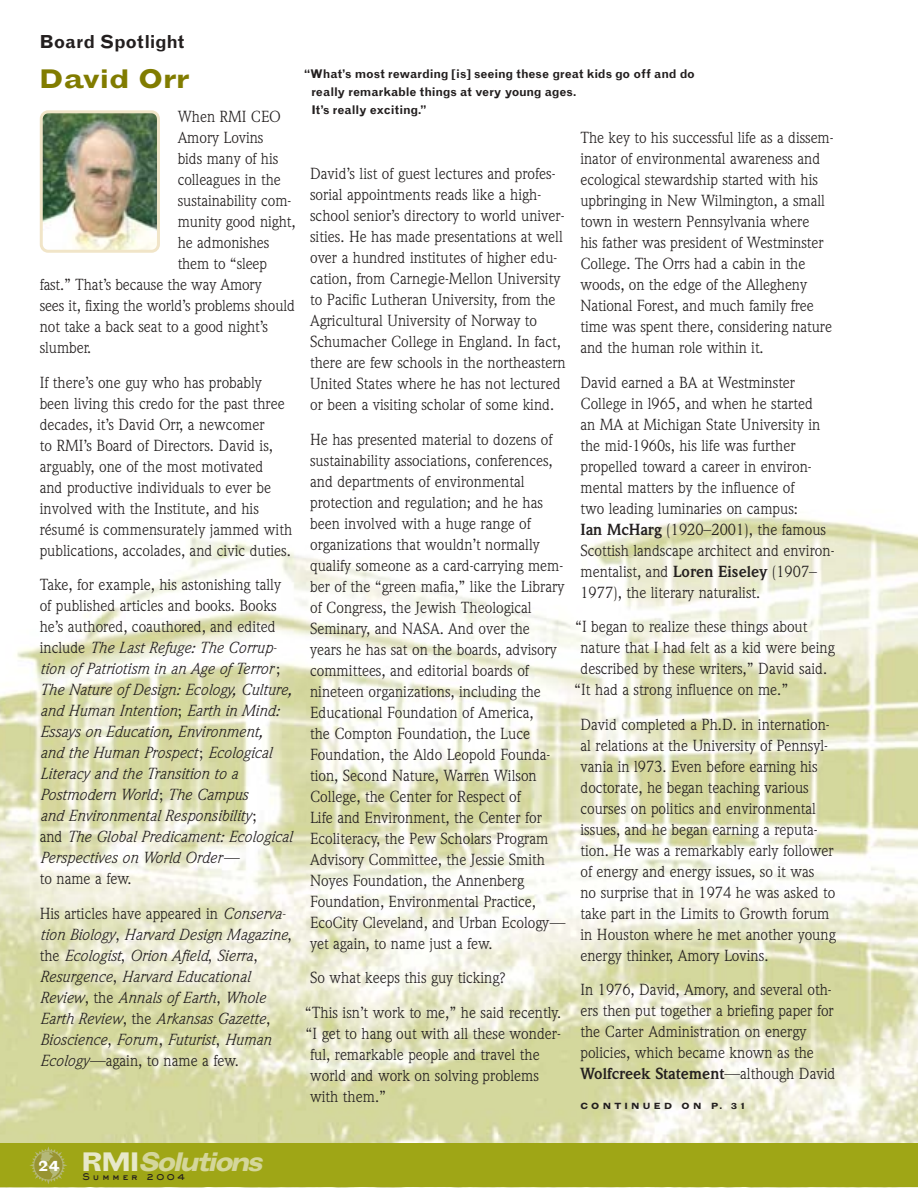
<style>
.page{position:relative;width:918px;height:1188px;background:#fff}
.page>*{position:absolute;margin:0;border:0;box-sizing:border-box;transform-origin:0 0}
.t1{font:italic 700 expanded 27px "Grotesque";color:#d4d69b}
.t2{font:700 expanded 27px "Grotesque";color:#817c00}
.t3{font:700 18px "Grotesque";color:#231f1f}
.t4{font:15.75px/21px "Weidemann";color:#231f1f}
.t5{font:italic 15.75px/21px "Weidemann";color:#231f1f}
.t6{font:700 expanded 15px "Grotesque";color:#fff}
.t7{font:700 12px/18px "Grotesque";letter-spacing:-.01em;color:#231f1f}
.t8{font:700 expanded 9px "Grotesque";letter-spacing:.365em;color:#231f1f}
.t9{font:9px "AT Sackers Heavy Gothic";letter-spacing:.265em;color:#231f1f}
.s1{font-style:normal}
.s2{font-weight:700}
.s3{font-style:normal;color:#e7e8c9}
</style>
<div class="page">
<img style="left:0;top:516px;width:917px;height:628px">
<img style="left:40px;top:110px;width:120px;height:143px">
<div style="left:0;top:1144px;width:917px;height:43px;background:#9fa616"></div>
<svg style="left:29px;top:1146px;width:38px;height:38px"></svg>
<p class="t3" style="left:39px;top:31px;width:147px">Board Spotlight</p>
<h1 class="t2" style="left:39px;top:62px;width:152px">David Orr</h1>
<p class="t4" style="left:178px;top:106px;width:104px">When RMI CEO</p>
<p class="t4" style="left:178px;top:127px;width:87px">Amory Lovins</p>
<p class="t4" style="left:178px;top:148px;width:102px">bids many of his</p>
<p class="t4" style="left:178px;top:169px;width:105px">colleagues in the</p>
<p class="t4" style="left:178px;top:190px;width:115px">sustainability com-</p>
<p class="t4" style="left:178px;top:211px;width:119px">munity good night,</p>
<p class="t4" style="left:178px;top:232px;width:93px">he admonishes</p>
<p class="t4" style="left:178px;top:253px;width:91px">them to “sleep</p>
<p class="t4" style="left:40px;top:274px;width:223px">fast.” That’s because the way Amory</p>
<p class="t4" style="left:40px;top:295px;width:257px">sees it, fixing the world’s problems should</p>
<p class="t4" style="left:40px;top:316px;width:230px">not take a back seat to a good night’s</p>
<p class="t4" style="left:40px;top:337px;width:53px">slumber.</p>
<p class="t4" style="left:40px;top:372px;width:254px">If there’s one guy who has probably been living this credo for the past three decades, it’s David Orr, a newcomer<br>to RMI’s Board of Directors. David is, arguably, one of the most motivated<br>and productive individuals to ever be involved with the Institute, and his résumé is commensurately jammed with publications, accolades, and civic duties.</p>
<p class="t5" style="left:40px;top:574px;width:254px"><span class="s1">Take, for example, his astonishing tally of published articles and books. Books he’s authored, coauthored, and edited include</span> The Last Refuge: The Corrup&shy;tion of Patriotism in an Age of Terror <span class="s1">; </span>The Nature of Design: Ecology, Culture, and Human Intention<span class="s1">;</span> Earth in Mind:<br>Essays on Education, Environment,<br>and the Human Prospect<span class="s1">;</span> Ecological Literacy and the Transition to a Postmodern World<span class="s1">;</span> The Campus<br>and Environmental Responsibility<span class="s1">;<br>and</span> The Global Predicament: Ecological Perspectives on World Order<span class="s1">—<br>to name a few.</span></p>
<p class="t5" style="left:40px;top:902px;width:253px"><span class="s1">His articles have appeared in</span> Conserva&shy;tion Biology<span class="s1">,</span> Harvard Design Magazine<span class="s1">, the</span> Ecologist<span class="s1">,</span> Orion Afield<span class="s1">,</span> Sierra<span class="s1">, </span>Resurgence<span class="s1">,</span> Harvard Educational Review<span class="s1">, the</span> Annals of Earth<span class="s1">,</span> Whole Earth Review<span class="s1">, the</span> Arkansas Gazette<span class="s1">, </span>Bioscience<span class="s1">,</span> Forum<span class="s1">,</span> Futurist<span class="s1">,</span> Human Ecology<span class="s1">—again, to name a few.</span></p>
<p class="t7" style="left:311px;top:65px;width:385px;text-indent:-8px">“What’s most rewarding [is] seeing these great kids go off and do really remarkable things at very young ages.<br>It’s really exciting.”</p>
<p class="t4" style="left:310px;top:163px;width:257px">David’s list of guest lectures and profes&shy;sorial appointments reads like a high&shy;school senior’s directory to world univer&shy;sities. He has made presentations at well over a hundred institutes of higher edu&shy;cation, from Carnegie-Mellon University to Pacific Lutheran University, from the Agricultural University of Norway to Schumacher College in England. In fact, there are few schools in the northeastern United States where he has not lectured or been a visiting scholar of some kind.</p>
<p class="t4" style="left:310px;top:429px;width:257px">He has presented material to dozens of sustainability associations, conferences, and departments of environmental protection and regulation; and he has been involved with a huge range of organizations that wouldn’t normally qualify someone as a card-carrying mem&shy;ber of the “green mafia,” like the Library of Congress, the Jewish Theological Seminary, and NASA. And over the<br>years he has sat on the boards, advisory committees, and editorial boards of nineteen organizations, including the Educational Foundation of America,<br>the Compton Foundation, the Luce Foundation, the Aldo Leopold Founda&shy;tion, Second Nature, Warren Wilson College, the Center for Respect of<br>Life and Environment, the Center for Ecoliteracy, the Pew Scholars Program Advisory Committee, the Jessie Smith Noyes Foundation, the Annenberg Foundation, Environmental Practice, EcoCity Cleveland, and Urban Ecology— yet again, to name just a few.</p>
<p class="t4" style="left:305px;top:960px;width:258px;line-height:34.5px;text-indent:5px">So what keeps this guy ticking?<br>“This isn’t work to me,” he said recently.</p>
<p class="t4" style="left:306px;top:1023px;width:257px">“I get to hang out with all these wonder&shy;ful, remarkable people and travel the world and work on solving problems with them.”</p>
<p class="t4" style="left:580px;top:127px;width:255px">The key to his successful life as a dissem&shy;inator of environmental awareness and ecological stewardship started with his upbringing in New Wilmington, a small town in western Pennsylvania where<br>his father was president of Westminster College. The Orrs had a cabin in the woods, on the edge of the Allegheny National Forest, and much family free time was spent there, considering nature and the human role within it.</p>
<p class="t4" style="left:580px;top:372px;width:256px">David earned a BA at Westminster College in l965, and when he started<br>an MA at Michigan State University in the mid-1960s, his life was further propelled toward a career in environ&shy;mental matters by the influence of<br>two leading luminaries on campus:<br><span class="s2">Ian McHarg</span> (1920–2001), the famous Scottish landscape architect and environ&shy;mentalist, and <span class="s2">Loren Eiseley</span> (1907– 1977), the literary naturalist.</p>
<p class="t4" style="left:575px;top:616px;width:234px">“I began to realize these things about</p>
<p class="t4" style="left:580px;top:637px;width:256px">nature that I had felt as a kid were being</p>
<p class="t4" style="left:580px;top:658px;width:248px">described by these writers,” David said.</p>
<p class="t4" style="left:574px;top:679px;width:216px">“It had a strong influence on me.”</p>
<p class="t4" style="left:580px;top:714px;width:257px">David completed a Ph.D. in internation&shy;al relations at the University of Pennsyl&shy;vania in l973. Even before earning his doctorate, he began teaching various courses on politics and environmental issues, and he began earning a reputa&shy;tion. He was a remarkably early follower of energy and energy issues, so it was<br>no surprise that in 1974 he was asked to take part in the Limits to Growth forum in Houston where he met another young energy thinker, Amory Lovins.</p>
<p class="t4" style="left:580px;top:979px;width:256px">In 1976, David, Amory, and several oth&shy;ers then put together a briefing paper for the Carter Administration on energy policies, which became known as the <span class="s2">Wolfcreek Statement</span>—although David</p>
<p class="t8" style="left:580px;top:1100px;width:167px">CONTINUED ON P. 31</p>
<p class="t6" style="left:38px;top:1156px;width:23px">24</p>
<h1 class="t1" style="left:81px;top:1145px;width:190px"><span class="s3">R M I</span> Solutions</h1>
<p class="t9" style="left:83px;top:1171px;width:104px">Summer 2004</p>
</div>
